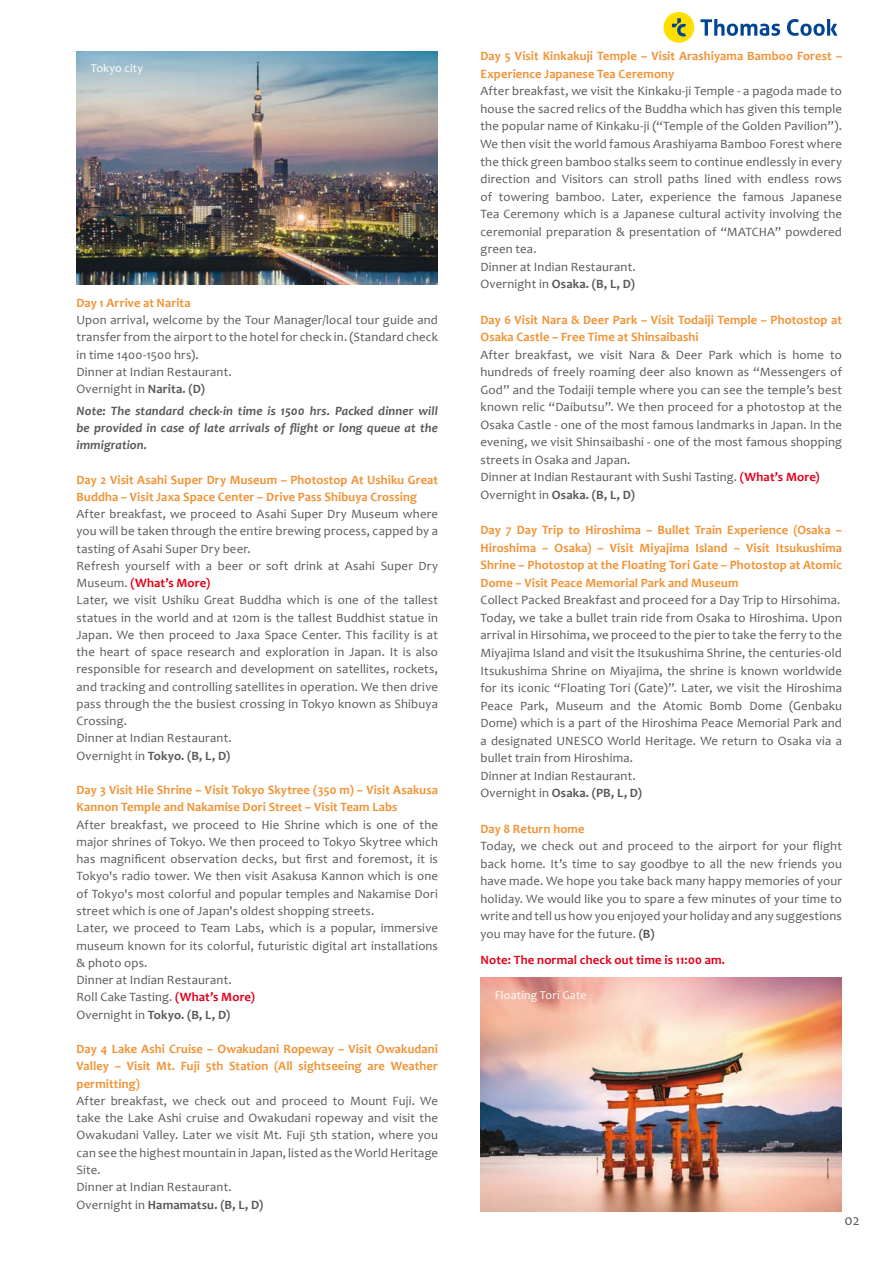
<style>
.page{position:relative;width:893px;height:1263px;background:#fff}
.page>*{position:absolute;margin:0;border:0;box-sizing:border-box;transform-origin:0 0}
.t1{font:15px "Candara";color:#58585a}
.t2{font:12.75px/17.5px "Candara";letter-spacing:.015em;color:#58585a}
.t3{font:700 12.75px/17.5px "Candara";letter-spacing:.01em;color:#f19234}
.t4{font:italic 700 12.75px/17.2px "Candara";letter-spacing:.01em;color:#58585a;text-align:justify}
.t5{font:700 12.75px "Candara";letter-spacing:.01em;color:#e2001a}
.t6{font:12px "Candara";letter-spacing:.015em;color:#fff}
.s1{font-weight:700}
.s2{font-weight:700;color:#e2001a}
</style>
<div class="page">
<div style="left:664px;top:12px;width:30px;height:31px;background:#ffde00;border-radius:50%"></div>
<svg style="left:700px;top:19px;width:80px;height:17px"></svg>
<svg style="left:787px;top:19px;width:50px;height:17px"></svg>
<svg style="left:672px;top:18px;width:14px;height:18px"></svg>
<img style="left:77px;top:51px;width:361px;height:234px">
<img style="left:480px;top:978px;width:362px;height:234px">
<p class="t6" style="left:91px;top:61px;width:54px">Tokyo city</p>
<p class="t3" style="left:77px;top:294px;width:115px">Day 1 Arrive at Narita</p>
<p class="t2" style="left:77px;top:311px;width:363px">Upon arrival, welcome by the Tour Manager/local tour guide and transfer from the airport to the hotel for check in. (Standard check in time 1400-1500 hrs).<br>Dinner at Indian Restaurant.<br>Overnight in <span class="s1">Narita. (D)</span></p>
<p class="t4" style="left:77px;top:402px;width:363px">Note: The standard check-in time is 1500 hrs. Packed dinner will be provided in case of late arrivals of flight or long queue at the immigration.</p>
<p class="t3" style="left:77px;top:471px;width:363px">Day 2 Visit Asahi Super Dry Museum – Photostop At Ushiku Great<br>Buddha – Visit Jaxa Space Center – Drive Pass Shibuya Crossing</p>
<p class="t2" style="left:77px;top:505px;width:363px">After breakfast, we proceed to Asahi Super Dry Museum where you will be taken through the entire brewing process, capped by a tasting of Asahi Super Dry beer.<br>Refresh yourself with a beer or soft drink at Asahi Super Dry Museum. <span class="s2">(What’s More)<br></span>Later, we visit Ushiku Great Buddha which is one of the tallest statues in the world and at 120m is the tallest Buddhist statue in Japan. We then proceed to Jaxa Space Center. This facility is at the heart of space research and exploration in Japan. It is also responsible for research and development on satellites, rockets, and tracking and controlling satellites in operation. We then drive pass through the the busiest crossing in Tokyo known as Shibuya Crossing.<br>Dinner at Indian Restaurant.<br>Overnight in <span class="s1">Tokyo. (B, L, D)</span></p>
<p class="t3" style="left:77px;top:781px;width:363px">Day 3 Visit Hie Shrine – Visit Tokyo Skytree (350 m) – Visit Asakusa<br>Kannon Temple and Nakamise Dori Street – Visit Team Labs</p>
<p class="t2" style="left:77px;top:816px;width:363px">After breakfast, we proceed to Hie Shrine which is one of the major shrines of Tokyo. We then proceed to Tokyo Skytree which has magnificent observation decks, but first and foremost, it is Tokyo's radio tower. We then visit Asakusa Kannon which is one of Tokyo's most colorful and popular temples and Nakamise Dori street which is one of Japan's oldest shopping streets.<br>Later, we proceed to Team Labs, which is a popular, immersive museum known for its colorful, futuristic digital art installations &amp; photo ops.<br>Dinner at Indian Restaurant.<br>Roll Cake Tasting. <span class="s2">(What’s More)<br></span>Overnight in <span class="s1">Tokyo. (B, L, D)</span></p>
<p class="t3" style="left:77px;top:1040px;width:363px;text-align:justify">Day 4 Lake Ashi Cruise – Owakudani Ropeway – Visit Owakudani Valley – Visit Mt. Fuji 5th Station (All sightseeing are Weather permitting)</p>
<p class="t2" style="left:77px;top:1092px;width:363px">After breakfast, we check out and proceed to Mount Fuji. We take the Lake Ashi cruise and Owakudani ropeway and visit the Owakudani Valley. Later we visit Mt. Fuji 5th station, where you can see the highest mountain in Japan, listed as the World Heritage Site.<br>Dinner at Indian Restaurant.<br>Overnight in <span class="s1">Hamamatsu. (B, L, D)</span></p>
<p class="t3" style="left:480px;top:47px;width:363px">Day 5 Visit Kinkakuji Temple – Visit Arashiyama Bamboo Forest –<br>Experience Japanese Tea Ceremony</p>
<p class="t2" style="left:480px;top:82px;width:363px">After breakfast, we visit the Kinkaku-ji Temple - a pagoda made to house the sacred relics of the Buddha which has given this temple the popular name of Kinkaku-ji (“Temple of the Golden Pavilion”).<br>We then visit the world famous Arashiyama Bamboo Forest where the thick green bamboo stalks seem to continue endlessly in every direction and Visitors can stroll paths lined with endless rows of towering bamboo. Later, experience the famous Japanese Tea Ceremony which is a Japanese cultural activity involving the ceremonial preparation &amp; presentation of “MATCHA” powdered green tea.<br>Dinner at Indian Restaurant.<br>Overnight in <span class="s1">Osaka. (B, L, D)</span></p>
<p class="t3" style="left:480px;top:310px;width:363px">Day 6 Visit Nara &amp; Deer Park – Visit Todaiji Temple – Photostop at<br>Osaka Castle – Free Time at Shinsaibashi</p>
<p class="t2" style="left:480px;top:346px;width:363px">After breakfast, we visit Nara &amp; Deer Park which is home to hundreds of freely roaming deer also known as “Messengers of God” and the Todaiji temple where you can see the temple’s best known relic “Daibutsu”. We then proceed for a photostop at the Osaka Castle - one of the most famous landmarks in Japan. In the evening, we visit Shinsaibashi - one of the most famous shopping streets in Osaka and Japan.<br>Dinner at Indian Restaurant with Sushi Tasting. <span class="s2">(What’s More)<br></span>Overnight in <span class="s1">Osaka. (B, L, D)</span></p>
<p class="t3" style="left:480px;top:521px;width:363px;text-align:justify">Day 7 Day Trip to Hiroshima – Bullet Train Experience (Osaka – Hiroshima – Osaka) – Visit Miyajima Island – Visit Itsukushima Shrine – Photostop at the Floating Tori Gate – Photostop at Atomic Dome – Visit Peace Memorial Park and Museum</p>
<p class="t2" style="left:480px;top:591px;width:363px">Collect Packed Breakfast and proceed for a Day Trip to Hirsohima.<br>Today, we take a bullet train ride from Osaka to Hiroshima. Upon arrival in Hirsohima, we proceed to the pier to take the ferry to the Miyajima Island and visit the Itsukushima Shrine, the centuries-old Itsukushima Shrine on Miyajima, the shrine is known worldwide for its iconic “Floating Tori (Gate)”. Later, we visit the Hiroshima Peace Park, Museum and the Atomic Bomb Dome (Genbaku Dome) which is a part of the Hiroshima Peace Memorial Park and a designated UNESCO World Heritage. We return to Osaka via a bullet train from Hiroshima.<br>Dinner at Indian Restaurant.<br>Overnight in <span class="s1">Osaka. (PB, L, D)</span></p>
<p class="t3" style="left:480px;top:819px;width:105px">Day 8 Return home</p>
<p class="t2" style="left:480px;top:837px;width:363px;text-align:justify">Today, we check out and proceed to the airport for your flight back home. It’s time to say goodbye to all the new friends you have made. We hope you take back many happy memories of your holiday. We would like you to spare a few minutes of your time to write and tell us how you enjoyed your holiday and any suggestions you may have for the future. <span class="s1">(B)</span></p>
<p class="t5" style="left:480px;top:952px;width:246px">Note: The normal check out time is 11:00 am.</p>
<p class="t6" style="left:495px;top:988px;width:93px">Floating Tori Gate</p>
<p class="t1" style="left:844px;top:1211px;width:17px">02</p>
</div>
